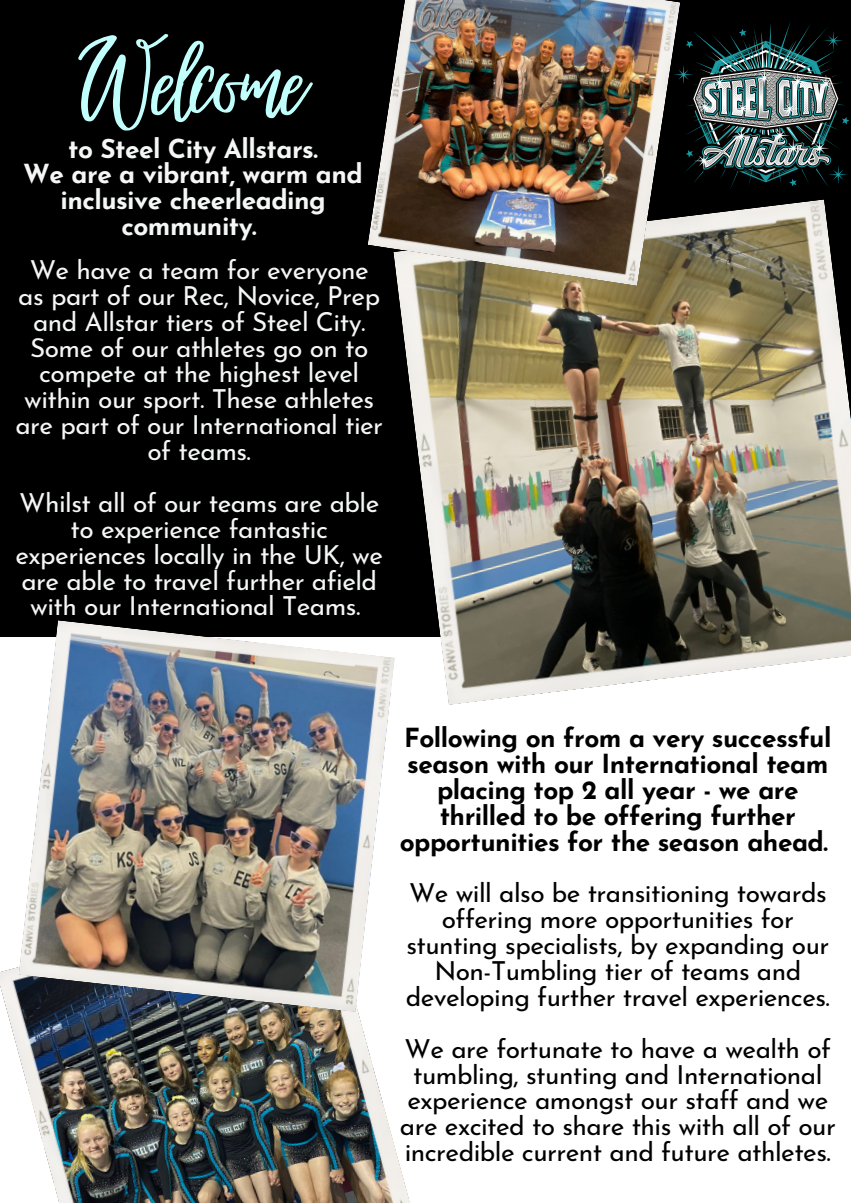
<style>
.page{position:relative;width:851px;height:1203px;background:#fff}
.page>*{position:absolute;margin:0;border:0;box-sizing:border-box;transform-origin:0 0}
.t1{font:140.55px "Virtual";letter-spacing:-.02em;color:#c1fffc}
.t2{font:26.25px/25.8px "Josefin Sans";letter-spacing:-.02em;color:#f5f6f6;text-align:center}
.t3{font:26.25px/25.8px "Josefin Sans";letter-spacing:-.02em;color:#000;text-align:center}
.t4{font:700 26.25px/25.8px "Josefin Sans";letter-spacing:-.02em;color:#000;text-align:center}
.t5{font:700 26.25px/25.7px "Josefin Sans";letter-spacing:-.02em;color:#f5f6f6;text-align:center}
</style>
<div class="page">
<div style="left:0;top:0;width:850px;height:641px;background:#000"></div>
<div style="left:0;top:637px;width:850px;height:25px;background:#fff"></div>
<img style="left:680px;top:22px;width:170px;height:167px">
<img style="left:397px;top:199px;width:453px;height:506px">
<img style="left:368px;top:0;width:312px;height:286px">
<img style="left:0;top:967px;width:410px;height:236px">
<img style="left:19px;top:620px;width:376px;height:392px">
<p class="t1" style="left:80px;top:7px;width:227px">Welcome</p>
<p class="t5" style="left:68px;top:138px;width:251px">to Steel City Allstars.</p>
<p class="t5" style="left:23px;top:164px;width:341px">We are a vibrant, warm and inclusive cheerleading community.</p>
<p class="t2" style="left:18px;top:259px;width:363px">We have a team for everyone as part of our Rec, Novice, Prep and Allstar tiers of Steel City.</p>
<p class="t2" style="left:15px;top:337px;width:369px">Some of our athletes go on to compete at the highest level within our sport. These athletes are part of our International tier of teams.</p>
<p class="t2" style="left:16px;top:492px;width:369px">Whilst all of our teams are able to experience fantastic experiences locally in the UK, we are able to travel further afield with our International Teams.</p>
<p class="t4" style="left:400px;top:728px;width:433px">Following on from a very successful season with our International team placing top 2 all year - we are thrilled to be offering further opportunities for the season ahead.</p>
<p class="t3" style="left:405px;top:883px;width:426px">We will also be transitioning towards offering more opportunities for stunting specialists, by expanding our Non-Tumbling tier of teams and developing further travel experiences.</p>
<p class="t3" style="left:400px;top:1038px;width:437px">We are fortunate to have a wealth of tumbling, stunting and International experience amongst our staff and we are excited to share this with all of our incredible current and future athletes.</p>
</div>
